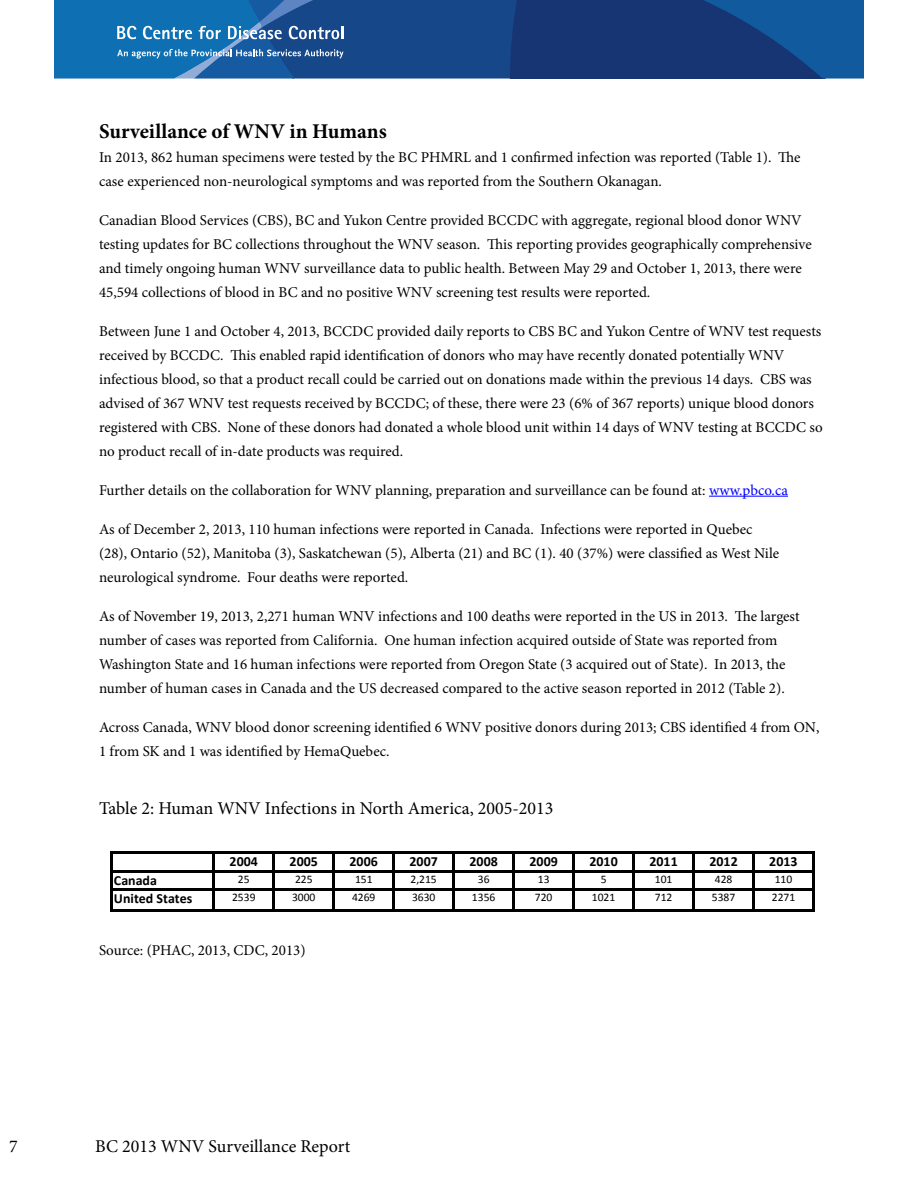
<style>
.page{position:relative;width:918px;height:1188px;background:#fff}
.page>*{position:absolute;margin:0;border:0;box-sizing:border-box;transform-origin:0 0}
.t1{font:700 21px "Minion Pro";color:#000}
.t2{font:18px "Minion Pro";color:#000}
.t3{font:15px/24px "Minion Pro";color:#000}
.t4{font:700 13.95px "Calibri";letter-spacing:.005em;color:#000}
.t5{font:11.55px "Calibri";color:#000}
.s1{color:#00f}
</style>
<div class="page">
<svg style="left:54px;top:0;width:810px;height:79px;background:#1b5292"></svg>
<hr style="left:709px;top:496px;width:79px;height:1px;background:#00f">
<hr style="left:111px;top:851px;width:2px;height:61px;background:#000">
<hr style="left:213px;top:854px;width:2px;height:58px;background:#000">
<hr style="left:273px;top:854px;width:2px;height:58px;background:#000">
<hr style="left:333px;top:854px;width:2px;height:58px;background:#000">
<hr style="left:393px;top:854px;width:2px;height:58px;background:#000">
<hr style="left:452px;top:854px;width:3px;height:58px;background:#000">
<hr style="left:512px;top:854px;width:3px;height:58px;background:#000">
<hr style="left:572px;top:854px;width:3px;height:58px;background:#000">
<hr style="left:632px;top:854px;width:3px;height:58px;background:#000">
<hr style="left:692px;top:854px;width:3px;height:58px;background:#000">
<hr style="left:752px;top:854px;width:3px;height:58px;background:#000">
<hr style="left:812px;top:854px;width:2px;height:58px;background:#000">
<hr style="left:113px;top:851px;width:701px;height:3px;background:#000">
<hr style="left:113px;top:870px;width:701px;height:2px;background:#000">
<hr style="left:113px;top:889px;width:701px;height:2px;background:#000">
<hr style="left:113px;top:910px;width:701px;height:2px;background:#000">
<h1 class="t1" style="left:99px;top:116px;width:289px">Surveillance of WNV in Humans</h1>
<p class="t3" style="left:99px;top:145px;width:703px">In 2013, 862 human specimens were tested by the BC PHMRL and 1 confirmed infection was reported (Table 1). The case experienced non-neurological symptoms and was reported from the Southern Okanagan.</p>
<p class="t3" style="left:99px;top:208px;width:714px">Canadian Blood Services (CBS), BC and Yukon Centre provided BCCDC with aggregate, regional blood donor WNV testing updates for BC collections throughout the WNV season. This reporting provides geographically comprehensive and timely ongoing human WNV surveillance data to public health. Between May 29 and October 1, 2013, there were 45,594 collections of blood in BC and no positive WNV screening test results were reported.</p>
<p class="t3" style="left:99px;top:319px;width:725px">Between June 1 and October 4, 2013, BCCDC provided daily reports to CBS BC and Yukon Centre of WNV test requests received by BCCDC. This enabled rapid identification of donors who may have recently donated potentially WNV infectious blood, so that a product recall could be carried out on donations made within the previous 14 days. CBS was advised of 367 WNV test requests received by BCCDC; of these, there were 23 (6% of 367 reports) unique blood donors registered with CBS. None of these donors had donated a whole blood unit within 14 days of WNV testing at BCCDC so no product recall of in-date products was required.</p>
<p class="t3" style="left:99px;top:478px;width:691px">Further details on the collaboration for WNV planning, preparation and surveillance can be found at: <span class="s1">www.pbco.ca</span></p>
<p class="t3" style="left:99px;top:517px;width:682px">As of December 2, 2013, 110 human infections were reported in Canada. Infections were reported in Quebec (28), Ontario (52), Manitoba (3), Saskatchewan (5), Alberta (21) and BC (1). 40 (37%) were classified as West Nile neurological syndrome. Four deaths were reported.</p>
<p class="t3" style="left:99px;top:604px;width:702px">As of November 19, 2013, 2,271 human WNV infections and 100 deaths were reported in the US in 2013. The largest number of cases was reported from California. One human infection acquired outside of State was reported from Washington State and 16 human infections were reported from Oregon State (3 acquired out of State). In 2013, the number of human cases in Canada and the US decreased compared to the active season reported in 2012 (Table 2).</p>
<p class="t3" style="left:99px;top:715px;width:722px">Across Canada, WNV blood donor screening identified 6 WNV positive donors during 2013; CBS identified 4 from ON,<br>1 from SK and 1 was identified by HemaQuebec.</p>
<p class="t2" style="left:99px;top:796px;width:456px">Table 2: Human WNV Infections in North America, 2005-2013</p>
<p class="t4" style="left:230px;top:853px;width:30px">2004</p>
<p class="t4" style="left:290px;top:853px;width:30px">2005</p>
<p class="t4" style="left:350px;top:853px;width:30px">2006</p>
<p class="t4" style="left:410px;top:853px;width:30px">2007</p>
<p class="t4" style="left:469px;top:853px;width:30px">2008</p>
<p class="t4" style="left:529px;top:853px;width:30px">2009</p>
<p class="t4" style="left:589px;top:853px;width:30px">2010</p>
<p class="t4" style="left:649px;top:853px;width:30px">2011</p>
<p class="t4" style="left:709px;top:853px;width:30px">2012</p>
<p class="t4" style="left:769px;top:853px;width:30px">2013</p>
<p class="t4" style="left:114px;top:872px;width:44px">Canada</p>
<p class="t5" style="left:238px;top:872px;width:13px">25</p>
<p class="t5" style="left:295px;top:872px;width:19px">225</p>
<p class="t5" style="left:355px;top:872px;width:19px">151</p>
<p class="t5" style="left:410px;top:872px;width:28px">2,215</p>
<p class="t5" style="left:478px;top:872px;width:13px">36</p>
<p class="t5" style="left:538px;top:872px;width:13px">13</p>
<p class="t5" style="left:601px;top:872px;width:7px">5</p>
<p class="t5" style="left:655px;top:872px;width:19px">101</p>
<p class="t5" style="left:715px;top:872px;width:19px">428</p>
<p class="t5" style="left:775px;top:872px;width:19px">110</p>
<p class="t4" style="left:114px;top:890px;width:80px">United States</p>
<p class="t5" style="left:232px;top:890px;width:25px">2539</p>
<p class="t5" style="left:292px;top:890px;width:25px">3000</p>
<p class="t5" style="left:352px;top:890px;width:25px">4269</p>
<p class="t5" style="left:412px;top:890px;width:25px">3630</p>
<p class="t5" style="left:472px;top:890px;width:25px">1356</p>
<p class="t5" style="left:535px;top:890px;width:19px">720</p>
<p class="t5" style="left:592px;top:890px;width:25px">1021</p>
<p class="t5" style="left:655px;top:890px;width:19px">712</p>
<p class="t5" style="left:712px;top:890px;width:25px">5387</p>
<p class="t5" style="left:772px;top:890px;width:25px">2271</p>
<p class="t3" style="left:99px;top:938px;width:208px">Source: (PHAC, 2013, CDC, 2013)</p>
<p class="t2" style="left:9px;top:1135px;width:10px">7</p>
<p class="t2" style="left:95px;top:1135px;width:256px">BC 2013 WNV Surveillance Report</p>
</div>
